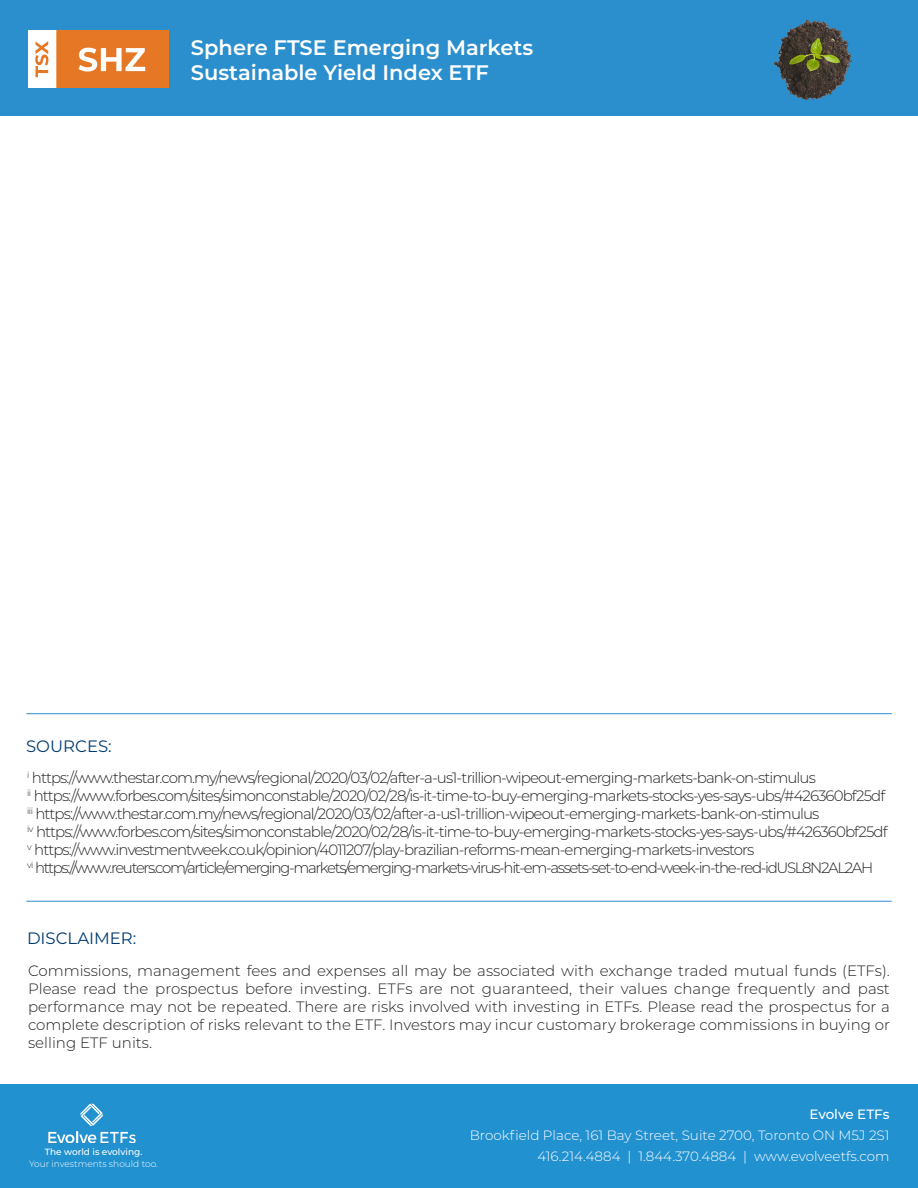
<style>
.page{position:relative;width:918px;height:1188px;background:#fff}
.page>*{position:absolute;margin:0;border:0;box-sizing:border-box;transform-origin:0 0}
.t1{font:600 21px "Montserrat";color:#fff}
.t2{font:16.5px "Montserrat";color:#003b70}
.t3{font:300 15px/18px "Montserrat";letter-spacing:-.06em;color:#231f20;text-align:justify}
.t4{font:300 15px "Montserrat";letter-spacing:-.09em;color:#231f20}
.t5{font:300 13.5px "Montserrat";color:#fff}
.t6{font:500 13.5px "Montserrat";letter-spacing:-.005em;color:#fff}
.t7{font:300 9px "Montserrat";color:#fff}
.t8{font:500 9px "Montserrat";color:#fff}
</style>
<div class="page">
<div style="left:0;top:0;width:918px;height:116px;background:#2b8ecd"></div>
<img style="left:28px;top:30px;width:141px;height:57px">
<div style="left:0;top:1084px;width:918px;height:104px;background:#2291d0"></div>
<hr style="left:26px;top:901px;width:866px;height:1px;background:#2b8ecd">
<img style="left:48px;top:1103px;width:88px;height:41px">
<img style="left:773px;top:20px;width:79px;height:80px">
<hr style="left:26px;top:713px;width:866px;height:1px;background:#2b8ecd">
<p class="t1" style="left:191px;top:33px;width:344px">Sphere FTSE Emerging Markets</p>
<p class="t1" style="left:191px;top:58px;width:299px">Sustainable Yield Index ETF</p>
<p class="t2" style="left:26px;top:735px;width:87px">SOURCES:</p>
<p class="t3" style="left:27px;top:768px;width:790px"><sup>i</sup> https://www.thestar.com.my/news/regional/2020/03/02/after-a-us1-trillion-wipeout-emerging-markets-bank-on-stimulus</p>
<p class="t3" style="left:27px;top:786px;width:860px"><sup>ii</sup> https://www.forbes.com/sites/simonconstable/2020/02/28/is-it-time-to-buy-emerging-markets-stocks-yes-says-ubs/#426360bf25df</p>
<p class="t3" style="left:27px;top:804px;width:794px"><sup>iii</sup> https://www.thestar.com.my/news/regional/2020/03/02/after-a-us1-trillion-wipeout-emerging-markets-bank-on-stimulus</p>
<p class="t3" style="left:27px;top:822px;width:862px"><sup>iv</sup> https://www.forbes.com/sites/simonconstable/2020/02/28/is-it-time-to-buy-emerging-markets-stocks-yes-says-ubs/#426360bf25df</p>
<p class="t3" style="left:27px;top:840px;width:729px"><sup>v</sup> https://www.investmentweek.co.uk/opinion/4011207/play-brazilian-reforms-mean-emerging-markets-investors</p>
<p class="t4" style="left:27px;top:857px;width:848px"><sup>vi</sup> https://www.reuters.com/article/emerging-markets/emerging-markets-virus-hit-em-assets-set-to-end-week-in-the-red-idUSL8N2AL2AH</p>
<p class="t2" style="left:27px;top:927px;width:111px">DISCLAIMER:</p>
<p class="t3" style="left:28px;top:962px;width:863px">Commissions, management fees and expenses all may be associated with exchange traded mutual funds (ETFs).<br>Please read the prospectus before investing. ETFs are not guaranteed, their values change frequently and past performance may not be repeated. There are risks involved with investing in ETFs. Please read the prospectus for a complete description of risks relevant to the ETF. Investors may incur customary brokerage commissions in buying or selling ETF units.</p>
<p class="t8" style="left:45px;top:1146px;width:99px">The world is evolving.</p>
<p class="t7" style="left:29px;top:1158px;width:130px">Your investments should too.</p>
<p class="t6" style="left:809px;top:1105px;width:82px">Evolve ETFs</p>
<p class="t5" style="left:470px;top:1126px;width:421px">Brookfield Place, 161 Bay Street, Suite 2700, Toronto ON M5J 2S1</p>
<p class="t5" style="left:537px;top:1147px;width:354px">416.214.4884 | 1.844.370.4884 | www.evolveetfs.com</p>
</div>
